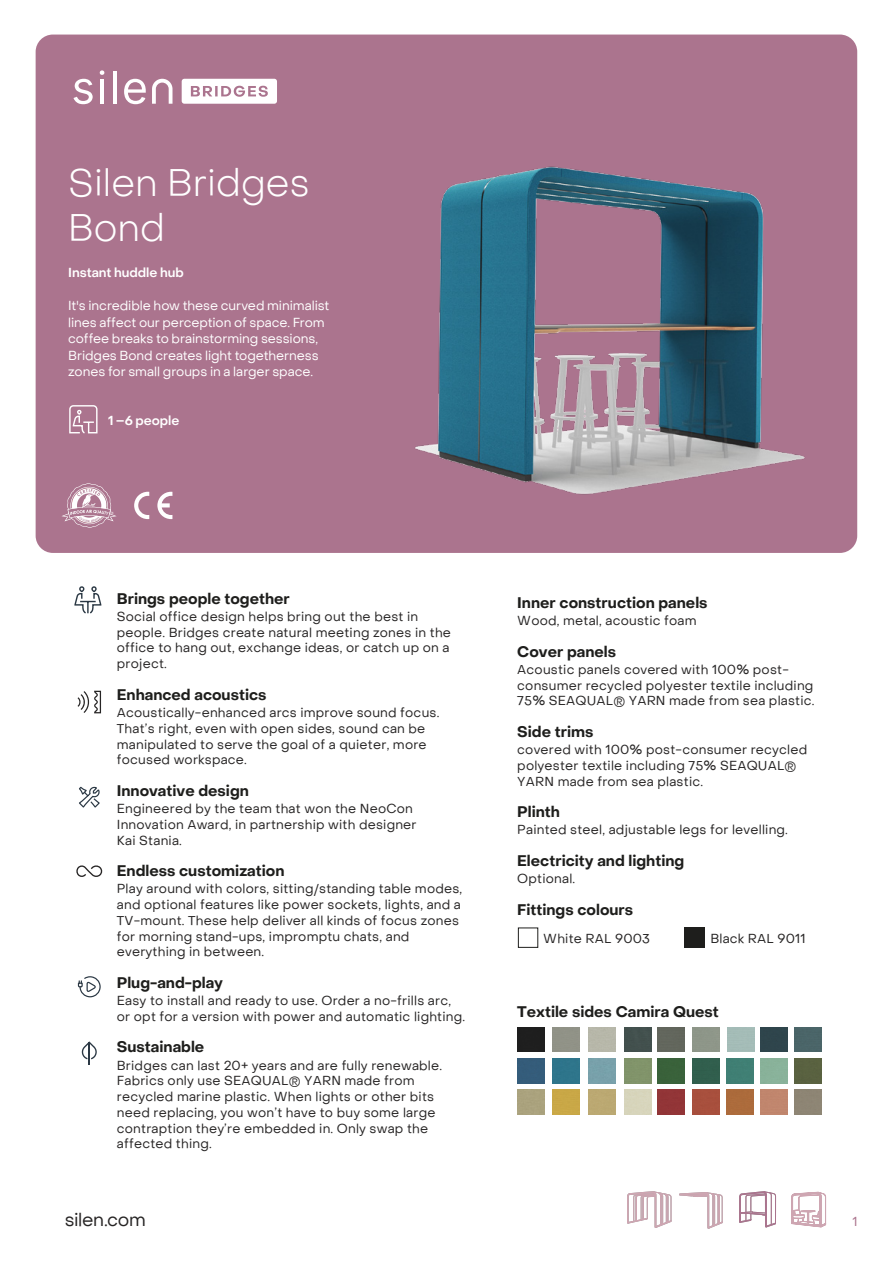
<style>
.page{position:relative;width:893px;height:1263px;background:#fff}
.page>*{position:absolute;margin:0;border:0;box-sizing:border-box;transform-origin:0 0}
.t1{font:300 37.5px/45px "PP Object Sans";color:#fff}
.t2{font:18px "PP Object Sans";letter-spacing:-.02em;color:#272525}
.t3{font:700 15px "PP Object Sans";color:#1e1e1c}
.t4{font:12.75px/15.8px "PP Object Sans";letter-spacing:.015em;color:#272525}
.t5{font:12.75px/16.5px "PP Object Sans";letter-spacing:-.005em;color:#fff}
.t6{font:600 12.75px "PP Object Sans";letter-spacing:-.005em;color:#fff}
.t7{font:12.75px "PP Object Sans";color:#ab748e}
</style>
<div class="page">
<div style="left:36px;top:35px;width:821px;height:518px;background:#ab748e;border-radius:17px"></div>
<svg style="left:73px;top:79px;width:20px;height:25px"></svg>
<svg style="left:100px;top:70px;width:4px;height:5px"></svg>
<hr style="left:100px;top:79px;width:4px;height:25px;background:#fff">
<hr style="left:113px;top:71px;width:4px;height:33px;background:#fff">
<svg style="left:124px;top:79px;width:22px;height:25px"></svg>
<svg style="left:152px;top:79px;width:20px;height:25px"></svg>
<svg style="left:182px;top:79px;width:95px;height:25px;background:#efe5ea"></svg>
<svg style="left:157px;top:492px;width:15px;height:27px"></svg>
<svg style="left:134px;top:492px;width:15px;height:27px"></svg>
<svg style="left:62px;top:483px;width:55px;height:45px"></svg>
<svg style="left:69px;top:405px;width:29px;height:29px"></svg>
<div style="left:518px;top:927px;width:20px;height:21px;border:1px solid #1e1e1c"></div>
<div style="left:685px;top:927px;width:20px;height:21px;background:#1e1e1c"></div>
<img style="left:517px;top:1027px;width:27px;height:25px">
<img style="left:794px;top:1058px;width:27px;height:25px">
<img style="left:517px;top:1058px;width:27px;height:25px">
<img style="left:553px;top:1058px;width:27px;height:25px">
<img style="left:624px;top:1027px;width:27px;height:25px">
<img style="left:553px;top:1090px;width:27px;height:24px">
<img style="left:658px;top:1027px;width:27px;height:25px">
<img style="left:624px;top:1058px;width:27px;height:25px">
<img style="left:658px;top:1058px;width:27px;height:25px">
<img style="left:692px;top:1058px;width:27px;height:25px">
<img style="left:658px;top:1090px;width:27px;height:24px">
<img style="left:761px;top:1027px;width:27px;height:25px">
<img style="left:727px;top:1058px;width:27px;height:25px">
<img style="left:692px;top:1090px;width:27px;height:24px">
<img style="left:794px;top:1027px;width:27px;height:25px">
<img style="left:727px;top:1090px;width:27px;height:24px">
<svg style="left:78px;top:691px;width:23px;height:22px"></svg>
<svg style="left:76px;top:865px;width:27px;height:12px"></svg>
<svg style="left:81px;top:1041px;width:16px;height:24px"></svg>
<svg style="left:79px;top:786px;width:21px;height:22px"></svg>
<svg style="left:77px;top:976px;width:24px;height:22px"></svg>
<img style="left:415px;top:100px;width:443px;height:426px">
<svg style="left:679px;top:1192px;width:44px;height:36px"></svg>
<svg style="left:627px;top:1191px;width:44px;height:37px"></svg>
<svg style="left:739px;top:1191px;width:37px;height:36px"></svg>
<svg style="left:791px;top:1192px;width:35px;height:35px"></svg>
<svg style="left:74px;top:586px;width:28px;height:28px"></svg>
<h1 class="t1" style="left:68px;top:161px;width:243px">Silen Bridges<br>Bond</h1>
<p class="t6" style="left:68px;top:265px;width:117px">Instant huddle hub</p>
<p class="t5" style="left:68px;top:298px;width:263px">It's incredible how these curved minimalist lines affect our perception of space. From coffee breaks to brainstorming sessions, Bridges Bond creates light togetherness zones for small groups in a larger space.</p>
<p class="t6" style="left:108px;top:412px;width:73px">1 –6 people</p>
<p class="t3" style="left:117px;top:589px;width:174px">Brings people together</p>
<p class="t4" style="left:117px;top:609px;width:336px">Social office design helps bring out the best in people. Bridges create natural meeting zones in the office to hang out, exchange ideas, or catch up on a project.</p>
<p class="t3" style="left:117px;top:685px;width:151px">Enhanced acoustics</p>
<p class="t4" style="left:117px;top:705px;width:324px">Acoustically-enhanced arcs improve sound focus.<br>That’s right, even with open sides, sound can be manipulated to serve the goal of a quieter, more focused workspace.</p>
<p class="t3" style="left:117px;top:781px;width:133px">Innovative design</p>
<p class="t4" style="left:117px;top:801px;width:301px">Engineered by the team that won the NeoCon<br>Innovation Award, in partnership with designer<br>Kai Stania.</p>
<p class="t3" style="left:117px;top:862px;width:169px">Endless customization</p>
<p class="t4" style="left:117px;top:881px;width:347px">Play around with colors, sitting/standing table modes, and optional features like power sockets, lights, and a TV-mount. These help deliver all kinds of focus zones for morning stand-ups, impromptu chats, and everything in between.</p>
<p class="t3" style="left:117px;top:973px;width:108px">Plug-and-play</p>
<p class="t4" style="left:117px;top:993px;width:350px">Easy to install and ready to use. Order a no-frills arc, or opt for a version with power and automatic lighting.</p>
<p class="t3" style="left:117px;top:1038px;width:89px">Sustainable</p>
<p class="t4" style="left:117px;top:1057px;width:327px">Bridges can last 20+ years and are fully renewable.<br>Fabrics only use SEAQUAL® YARN made from recycled marine plastic. When lights or other bits need replacing, you won’t have to buy some large contraption they’re embedded in. Only swap the affected thing.</p>
<p class="t3" style="left:517px;top:593px;width:192px">Inner construction panels</p>
<p class="t4" style="left:517px;top:613px;width:181px">Wood, metal, acoustic foam</p>
<p class="t3" style="left:517px;top:642px;width:100px">Cover panels</p>
<p class="t4" style="left:517px;top:661px;width:299px">Acoustic panels covered with 100% post&shy;consumer recycled polyester textile including<br>75% SEAQUAL® YARN made from sea plastic.</p>
<p class="t3" style="left:517px;top:722px;width:78px">Side trims</p>
<p class="t4" style="left:517px;top:742px;width:291px">covered with 100% post-consumer recycled polyester textile including 75% SEAQUAL®<br>YARN made from sea plastic.</p>
<p class="t3" style="left:517px;top:803px;width:44px">Plinth</p>
<p class="t4" style="left:517px;top:822px;width:272px">Painted steel, adjustable legs for levelling.</p>
<p class="t3" style="left:517px;top:851px;width:168px">Electricity and lighting</p>
<p class="t4" style="left:517px;top:871px;width:59px">Optional.</p>
<p class="t3" style="left:517px;top:900px;width:118px">Fittings colours</p>
<p class="t4" style="left:543px;top:931px;width:108px">White RAL 9003</p>
<p class="t4" style="left:710px;top:931px;width:97px">Black RAL 9011</p>
<p class="t3" style="left:517px;top:1002px;width:203px">Textile sides Camira Quest</p>
<h2 class="t2" style="left:65px;top:1209px;width:83px">silen.com</h2>
<p class="t7" style="left:853px;top:1214px;width:7px">1</p>
</div>
